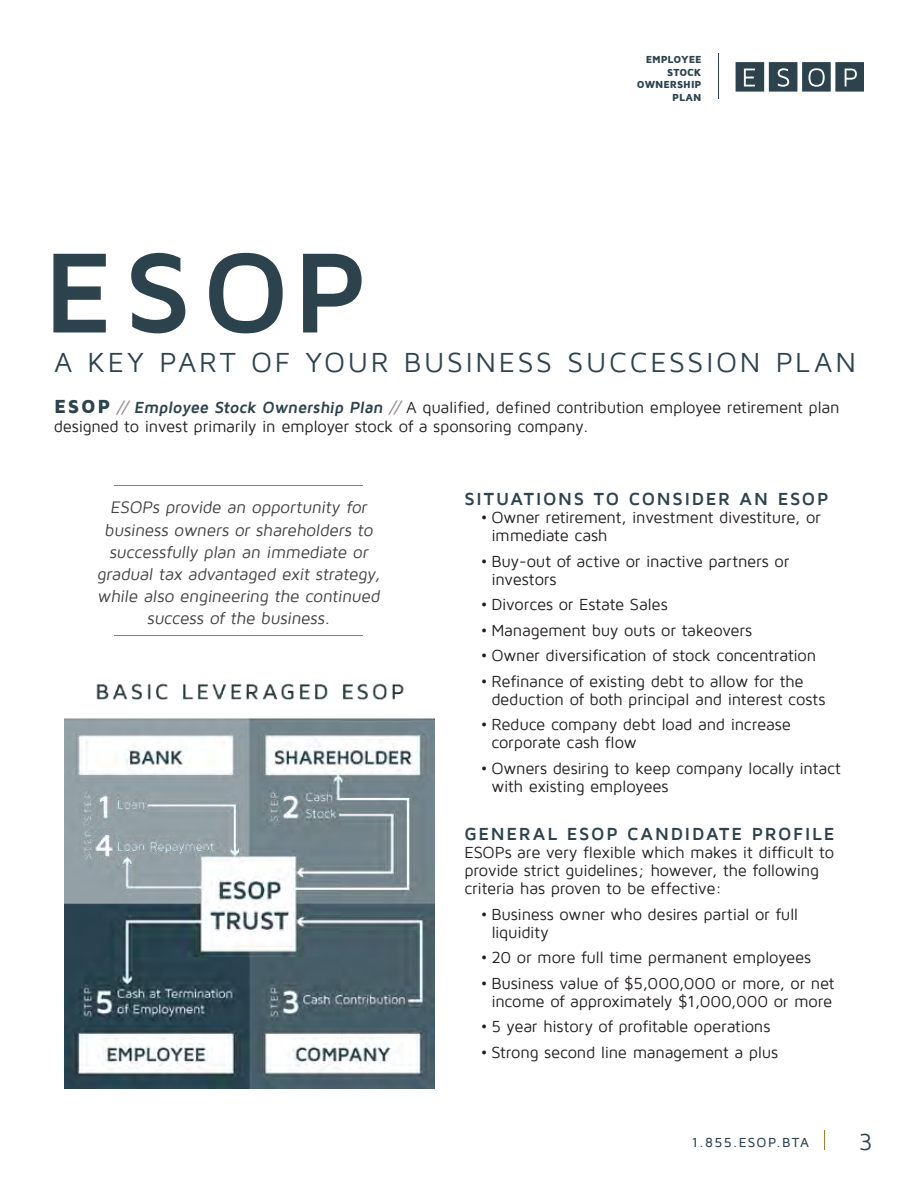
<style>
.page{position:relative;width:918px;height:1188px;background:#fff}
.page>*{position:absolute;margin:0;border:0;box-sizing:border-box;transform-origin:0 0}
.t1{font:700 118.05px "Maven Pro";color:#2c434e}
.t2{font:28.35px "Maven Pro";letter-spacing:.095em;color:#2c434e}
.t3{font:23.85px "Maven Pro";color:#2c434e}
.t4{font:700 18px "Maven Pro";letter-spacing:.095em;color:#2c434e}
.t5{font:17.1px/22px "Maven Pro";color:#454141;text-align:center}
.t6{font:16.5px/18px "Maven Pro";letter-spacing:-.015em;color:#231f20}
.t7{font:500 13.5px "Maven Pro";letter-spacing:.095em;color:#2c434e}
.t8{font:900 10.5px/12.6px "Maven Pro";letter-spacing:-.005em;color:#2c434e;text-align:right}
.s1{font-weight:900;font-size:19.5px;color:#2c434e}
.s2{font-weight:500;color:#948c8a}
.s3{font-weight:700;color:#2c434e}
</style>
<div class="page">
<img style="left:64px;top:683px;width:370px;height:405px">
<hr style="left:114px;top:485px;width:249px;height:1px;background:#a77d31">
<hr style="left:114px;top:635px;width:249px;height:1px;background:#a77d31">
<svg style="left:736px;top:62px;width:128px;height:30px"></svg>
<hr style="left:718px;top:53px;width:1px;height:46px;background:#2c434e">
<h1 class="t1" style="left:43px;top:230px;width:325px">ESOP</h1>
<p class="t8" style="left:637px;top:53px;width:66px">EMPLOYEE<br>STOCK<br>OWNERSHIP<br>PLAN</p>
<h2 class="t2" style="left:54px;top:348px;width:804px">A KEY PART OF YOUR BUSINESS SUCCESSION PLAN</h2>
<p class="t6" style="left:54px;top:397px;width:787px;line-height:19.5px"><span class="s1">ESOP</span> <span class="s2">//</span> <span class="s3">Employee Stock Ownership Plan</span> <span class="s2">//</span> A qualified, defined contribution employee retirement plan designed to invest primarily in employer stock of a sponsoring company.</p>
<p class="t5" style="left:97px;top:497px;width:288px">ESOPs provide an opportunity for business owners or shareholders to successfully plan an immediate or gradual tax advantaged exit strategy, while also engineering the continued success of the business.</p>
<p class="t4" style="left:464px;top:490px;width:366px">SITUATIONS TO CONSIDER AN ESOP</p>
<p class="t6" style="left:491px;top:509px;width:331px;text-indent:-10px">• Owner retirement, investment divestiture, or immediate cash</p>
<p class="t6" style="left:491px;top:553px;width:299px;text-indent:-10px">• Buy-out of active or inactive partners or investors</p>
<p class="t6" style="left:481px;top:596px;width:188px">• Divorces or Estate Sales</p>
<p class="t6" style="left:481px;top:622px;width:273px">• Management buy outs or takeovers</p>
<p class="t6" style="left:481px;top:647px;width:337px">• Owner diversification of stock concentration</p>
<p class="t6" style="left:491px;top:673px;width:336px;text-indent:-10px">• Refinance of existing debt to allow for the deduction of both principal and interest costs</p>
<p class="t6" style="left:491px;top:716px;width:301px;text-indent:-10px">• Reduce company debt load and increase corporate cash flow</p>
<p class="t6" style="left:491px;top:759px;width:351px;text-indent:-11px">• Owners desiring to keep company locally intact with existing employees</p>
<p class="t4" style="left:464px;top:825px;width:372px">GENERAL ESOP CANDIDATE PROFILE</p>
<p class="t6" style="left:464px;top:844px;width:371px">ESOPs are very flexible which makes it difficult to provide strict guidelines; however, the following criteria has proven to be effective:</p>
<p class="t6" style="left:491px;top:906px;width:308px;text-indent:-10px">• Business owner who desires partial or full liquidity</p>
<p class="t6" style="left:481px;top:949px;width:332px">• 20 or more full time permanent employees</p>
<p class="t6" style="left:481px;top:975px;width:355px;text-align:center">• Business value of $5,000,000 or more, or net income of approximately $1,000,000 or more</p>
<p class="t6" style="left:481px;top:1018px;width:291px">• 5 year history of profitable operations</p>
<p class="t6" style="left:481px;top:1044px;width:299px">• Strong second line management a plus</p>
<p class="t7" style="left:692px;top:1136px;width:119px">1.855.ESOP.BTA</p>
<h3 class="t3" style="left:859px;top:1130px;width:15px">3</h3>
</div>
